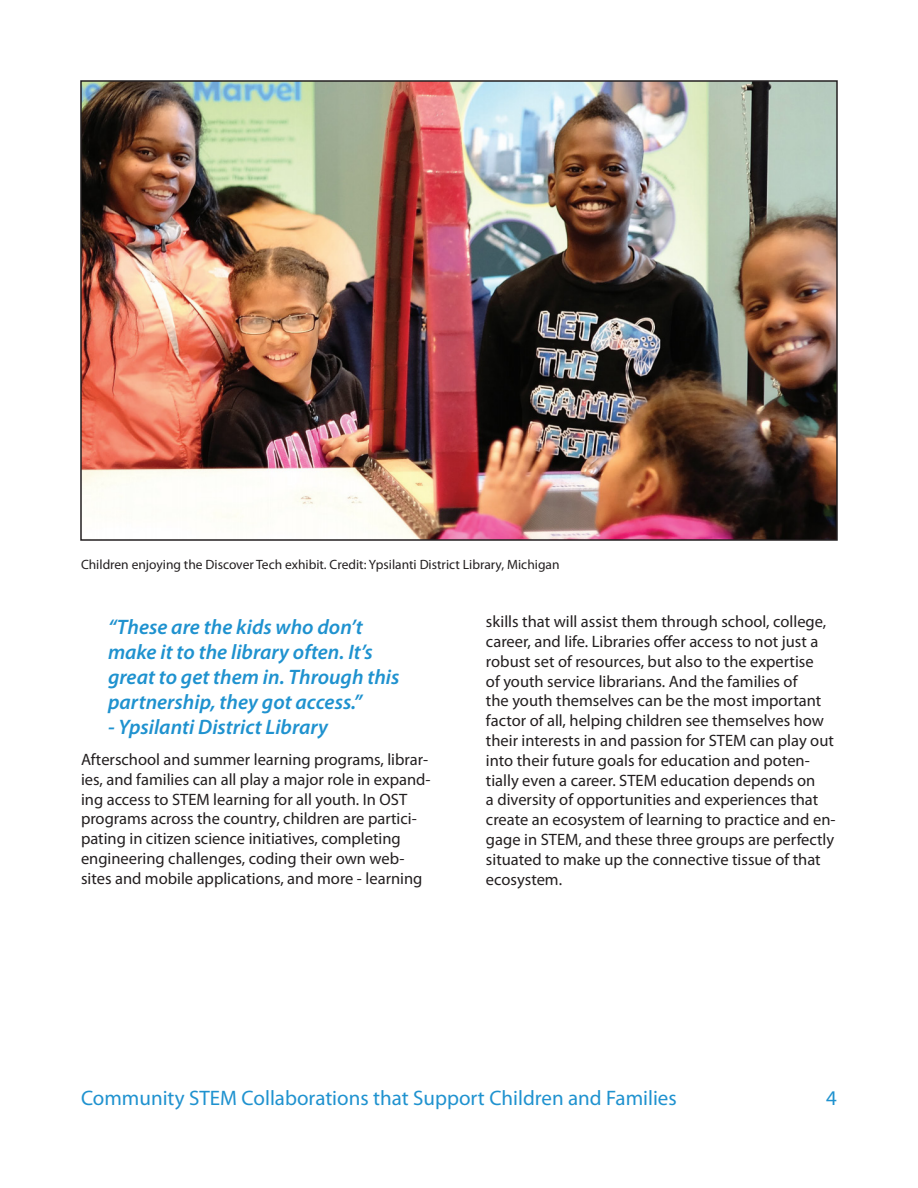
<style>
.page{position:relative;width:918px;height:1188px;background:#fff}
.page>*{position:absolute;margin:0;border:0;box-sizing:border-box;transform-origin:0 0}
.t1{font:italic 600 21px/25.2px "Myriad Pro";color:#1f92cf}
.t2{font:21px "Myriad Pro";color:#1f92cf}
.Paragraph{font:16.5px/19.8px "Myriad Pro";color:#231f20}
.t3{font:13.5px "Myriad Pro";color:#231f20}
</style>
<div class="page">
<img style="left:83px;top:83px;width:752px;height:455px">
<div style="left:80px;top:80px;width:758px;height:461px;border:2px solid #231f20"></div>
<p class="t3" style="left:81px;top:557px;width:480px">Children enjoying the Discover Tech exhibit. Credit: Ypsilanti District Library, Michigan</p>
<p class="t1" style="left:108px;top:613px;width:293px">“These are the kids who don’t make it to the library often. It’s great to get them in. Through this partnership, they got access.”</p>
<p class="t1" style="left:108px;top:714px;width:222px">- Ypsilanti District Library</p>
<p class="Paragraph" style="left:81px;top:749px;width:351px">Afterschool and summer learning programs, librar&shy;ies, and families can all play a major role in expand&shy;ing access to STEM learning for all youth. In OST programs across the country, children are partici&shy;pating in citizen science initiatives, completing engineering challenges, coding their own web&shy;sites and mobile applications, and more - learning</p>
<p class="Paragraph" style="left:486px;top:611px;width:351px">skills that will assist them through school, college, career, and life. Libraries offer access to not just a robust set of resources, but also to the expertise<br>of youth service librarians. And the families of<br>the youth themselves can be the most important factor of all, helping children see themselves how their interests in and passion for STEM can play out into their future goals for education and poten&shy;tially even a career. STEM education depends on<br>a diversity of opportunities and experiences that create an ecosystem of learning to practice and en&shy;gage in STEM, and these three groups are perfectly situated to make up the connective tissue of that ecosystem.</p>
<p class="t2" style="left:81px;top:1085px;width:597px">Community STEM Collaborations that Support Children and Families</p>
<p class="t2" style="left:826px;top:1085px;width:12px">4</p>
</div>
